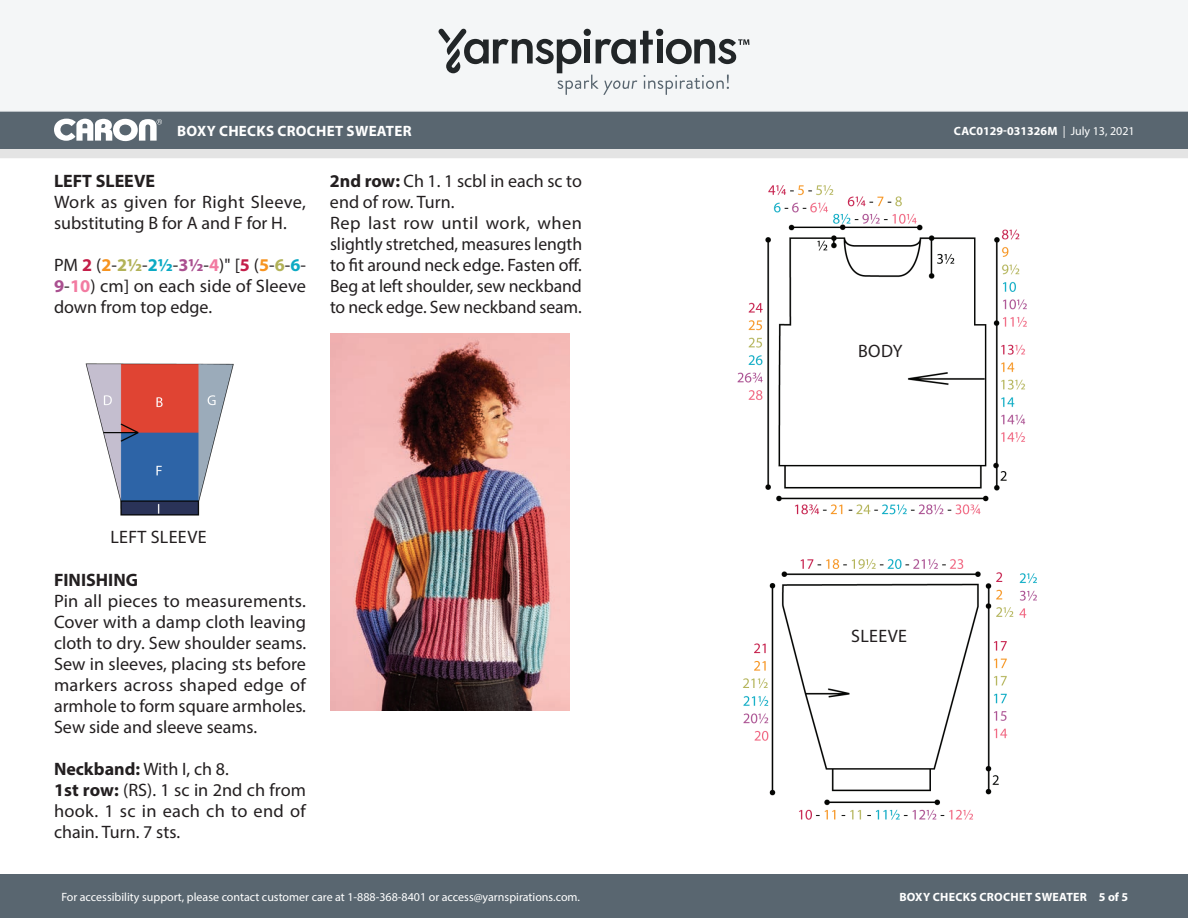
<style>
.page{position:relative;width:1188px;height:918px;background:#fff}
.page>*{position:absolute;margin:0;border:0;box-sizing:border-box;transform-origin:0 0}
.Body_-__Color_coded{font:18px/21px "Myriad Pro";color:#231f20;text-align:justify}
.Diagram___Schematic{font:18px "Myriad Pro";letter-spacing:.02em;color:#231f20}
.Body_-__Color_coded-2{font:700 18px "Myriad Pro";color:#231f20}
.t1{font:700 15px "Myriad Pro";letter-spacing:.02em;color:#fff}
.t2{font:12px "Myriad Pro";color:#fff}
.t3{font:700 12px "Myriad Pro";letter-spacing:.02em;color:#fff}
.t4{font:700 12px "Myriad Pro";color:#fff}
.s1{font-weight:400}
.s2{font-weight:700;color:#c41e49}
.s3{font-weight:700;color:#f79420}
.s4{font-weight:700;color:#b2b258}
.s5{font-weight:700;color:#0caac4}
.s6{font-weight:700;color:#aa5090}
.s7{font-weight:700;color:#f27ba1}
.s8{font-weight:700}
</style>
<div class="page">
<div style="left:0;top:875px;width:1188px;height:43px;background:#596670"></div>
<div style="left:0;top:149px;width:1188px;height:9px;background:#e4e4e4"></div>
<div style="left:0;top:111px;width:1188px;height:38px;background:#596670"></div>
<div style="left:0;top:0;width:1188px;height:112px;background:#f4f6f7"></div>
<svg style="left:438px;top:29px;width:311px;height:66px"></svg>
<svg style="left:54px;top:119px;width:108px;height:22px"></svg>
<img style="left:85px;top:363px;width:149px;height:153px">
<img style="left:737px;top:185px;width:290px;height:330px">
<img style="left:742px;top:559px;width:295px;height:261px">
<img style="left:330px;top:334px;width:240px;height:377px">
<p class="t1" style="left:177px;top:121px;width:236px">BOXY CHECKS CROCHET SWEATER</p>
<p class="t4" style="left:954px;top:123px;width:182px">CAC0129-031326M <span class="s1">| July 13, 2021</span></p>
<p class="Body_-__Color_coded-2" style="left:54px;top:169px;width:103px">LEFT SLEEVE</p>
<p class="Body_-__Color_coded" style="left:54px;top:191px;width:254px">Work as given for Right Sleeve, substituting B for A and F for H.</p>
<p class="Body_-__Color_coded" style="left:54px;top:254px;width:254px">PM <span class="s2">2</span> (<span class="s3">2</span>-<span class="s4">2½</span>-<span class="s5">2½</span>-<span class="s6">3½</span>-<span class="s7">4</span>)" [<span class="s2">5</span> (<span class="s3">5</span>-<span class="s4">6</span>-<span class="s5">6</span>- <span class="s6">9</span>-<span class="s7">10</span>) cm] on each side of Sleeve down from top edge.</p>
<p class="Body_-__Color_coded" style="left:330px;top:170px;width:254px"><span class="s8">2nd row:</span> Ch 1. 1 scbl in each sc to end of row. Turn.</p>
<p class="Body_-__Color_coded" style="left:330px;top:212px;width:254px">Rep last row until work, when slightly stretched, measures length to fit around neck edge. Fasten off.</p>
<p class="Body_-__Color_coded" style="left:330px;top:275px;width:253px">Beg at left shoulder, sew neckband to neck edge. Sew neckband seam.</p>
<p class="Diagram___Schematic" style="left:110px;top:526px;width:98px">LEFT SLEEVE</p>
<p class="Body_-__Color_coded-2" style="left:54px;top:568px;width:86px">FINISHING</p>
<p class="Body_-__Color_coded" style="left:54px;top:590px;width:254px">Pin all pieces to measurements.<br>Cover with a damp cloth leaving cloth to dry. Sew shoulder seams.<br>Sew in sleeves, placing sts before markers across shaped edge of armhole to form square armholes.<br>Sew side and sleeve seams.</p>
<p class="Body_-__Color_coded" style="left:54px;top:758px;width:176px"><span class="s8">Neckband:</span> With I, ch 8.</p>
<p class="Body_-__Color_coded" style="left:54px;top:779px;width:254px"><span class="s8">1st row:</span> (RS). 1 sc in 2nd ch from hook. 1 sc in each ch to end of chain. Turn. 7 sts.</p>
<p class="Diagram___Schematic" style="left:858px;top:340px;width:46px">BODY</p>
<p class="Diagram___Schematic" style="left:851px;top:625px;width:57px">SLEEVE</p>
<p class="t2" style="left:61px;top:889px;width:520px">For accessibility support, please contact customer care at 1-888-368-8401 or access@yarnspirations.com.</p>
<p class="t3" style="left:899px;top:889px;width:230px">BOXY CHECKS CROCHET SWEATER 5 of 5</p>
</div>
